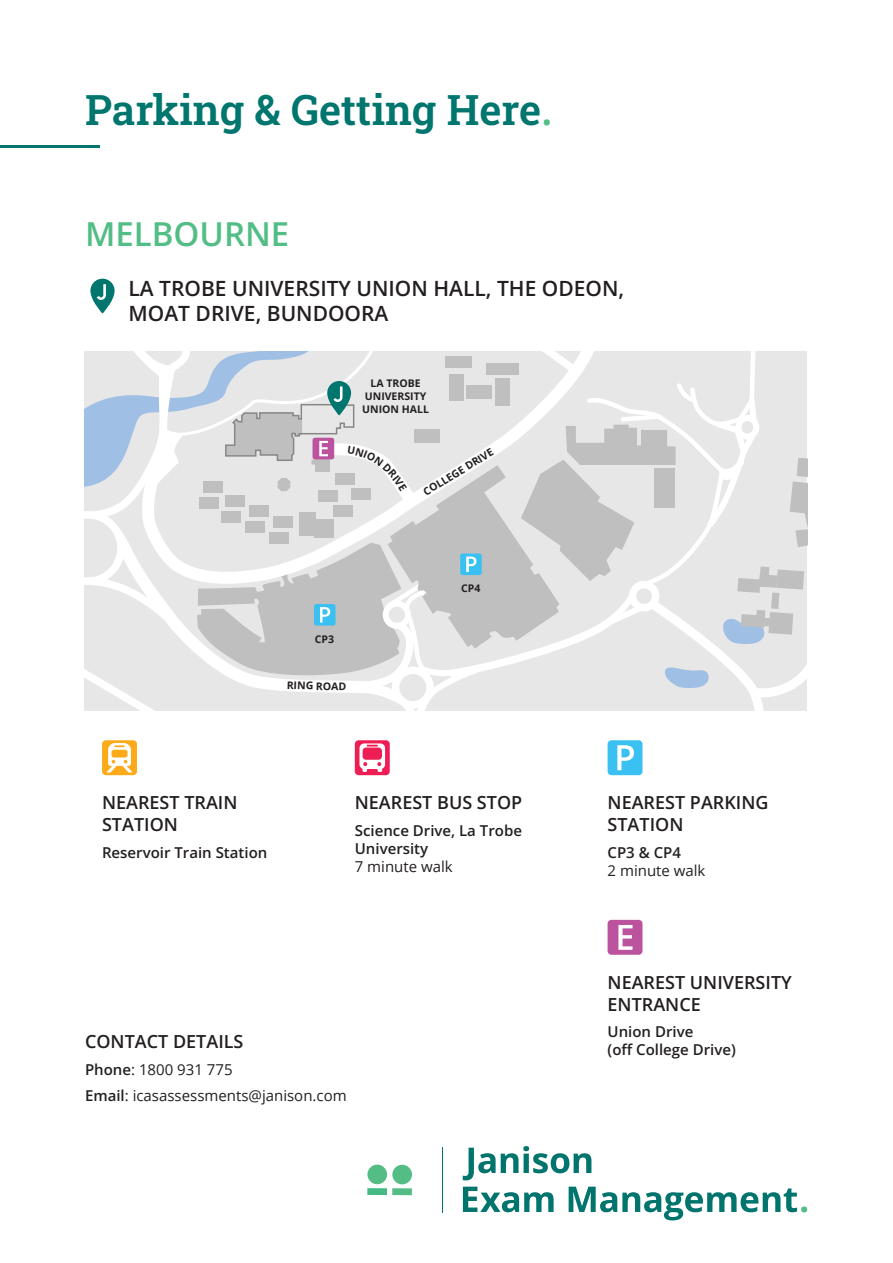
<style>
.page{position:relative;width:893px;height:1263px;background:#fff}
.page>*{position:absolute;margin:0;border:0;box-sizing:border-box;transform-origin:0 0}
.Location_Heading{font:42px "Roboto Slab";color:#00766e}
.Location_Heading-2{font:600 33px "Open Sans";color:#53bd86}
.Location_Heading-3{font:600 21px/25.2px "Open Sans";color:#231f20}
.Directions_heading_paragrph{font:600 18px/21.6px "Open Sans";color:#231f20}
.Directions_paragraph{font:600 18px "Open Sans";color:#231f20}
.Directions_paragraph-2{font:600 15px/18px "Open Sans";color:#231f20}
.Directions_paragraph-3{font:15px/18px "Open Sans";color:#231f20}
.t1{font:700 10.5px/12.6px "Open Sans";color:#231f20;text-align:center}
.s1{font-family:"Open Sans";font-weight:600;color:#53bd86}
.s2{font-weight:400}
.s3{font-weight:600}
</style>
<div class="page">
<hr style="left:442px;top:1147px;width:1px;height:65px;background:#00746d">
<svg style="left:463px;top:1146px;width:128px;height:34px"></svg>
<svg style="left:463px;top:1187px;width:91px;height:25px"></svg>
<svg style="left:569px;top:1187px;width:238px;height:33px"></svg>
<div style="left:367px;top:1164px;width:20px;height:20px;background:#54bd85;border-radius:50%"></div>
<div style="left:367px;top:1188px;width:20px;height:7px;background:#47ba84"></div>
<div style="left:392px;top:1165px;width:20px;height:19px;background:#54bd85;border-radius:50%"></div>
<div style="left:392px;top:1188px;width:20px;height:7px;background:#54bd85"></div>
<hr style="left:0;top:145px;width:100px;height:2px;background:#00766e">
<svg style="left:90px;top:279px;width:25px;height:35px"></svg>
<div style="left:102px;top:740px;width:35px;height:35px;background:#fbaa19;border-radius:4px"></div>
<svg style="left:107px;top:743px;width:25px;height:29px"></svg>
<div style="left:355px;top:740px;width:35px;height:35px;background:#ee1d53;border-radius:4px"></div>
<svg style="left:359px;top:743px;width:26px;height:29px"></svg>
<div style="left:608px;top:740px;width:34px;height:35px;background:#3ac1f1;border-radius:4px"></div>
<svg style="left:617px;top:745px;width:17px;height:25px"></svg>
<div style="left:608px;top:920px;width:34px;height:35px;background:#bb539f;border-radius:4px"></div>
<svg style="left:618px;top:925px;width:14px;height:25px"></svg>
<svg style="left:85px;top:351px;width:722px;height:360px;background:#dedfe1"></svg>
<p class="Location_Heading" style="left:85px;top:81px;width:469px">Parking &amp; Getting Here<span class="s1">.</span></p>
<p class="Location_Heading-2" style="left:85px;top:211px;width:206px">MELBOURNE</p>
<p class="Location_Heading-3" style="left:129px;top:275px;width:497px">LA TROBE UNIVERSITY UNION HALL, THE ODEON,<br>MOAT DRIVE, BUNDOORA</p>
<p class="t1" style="left:362px;top:377px;width:68px">LA TROBE<br>UNIVERSITY<br>UNION HALL</p>
<p class="t1" style="left:421px;top:487px;width:81px;rotate:-31deg">COLLEGE DRIVE</p>
<p class="t1" style="left:315px;top:632px;width:21px">CP3</p>
<p class="t1" style="left:287px;top:678px;width:61px;rotate:2deg">RING ROAD</p>
<p class="t1" style="left:461px;top:582px;width:21px">CP4</p>
<p class="Directions_heading_paragrph" style="left:102px;top:792px;width:137px">NEAREST TRAIN<br>STATION</p>
<p class="Directions_paragraph-2" style="left:102px;top:843px;width:167px">Reservoir Train Station</p>
<p class="Directions_heading_paragrph" style="left:355px;top:792px;width:169px">NEAREST BUS STOP</p>
<p class="Directions_paragraph-2" style="left:355px;top:821px;width:169px">Science Drive, La Trobe<br>University<br><span class="s2">7 minute walk</span></p>
<p class="Directions_paragraph" style="left:85px;top:1029px;width:160px">CONTACT DETAILS</p>
<p class="Directions_paragraph-3" style="left:85px;top:1060px;width:149px"><span class="s3">Phone</span>: 1800 931 775</p>
<p class="Directions_paragraph-3" style="left:85px;top:1086px;width:263px"><span class="s3">Email</span>: icasassessments@janison.com</p>
<p class="Directions_heading_paragrph" style="left:608px;top:792px;width:162px">NEAREST PARKING<br>STATION</p>
<p class="Directions_paragraph-3" style="left:608px;top:843px;width:99px"><span class="s3">CP3 &amp; CP4<br></span>2 minute walk</p>
<p class="Directions_heading_paragrph" style="left:608px;top:971px;width:186px">NEAREST UNIVERSITY<br>ENTRANCE</p>
<p class="Directions_paragraph-2" style="left:608px;top:1022px;width:130px">Union Drive<br>(off College Drive)</p>
</div>
